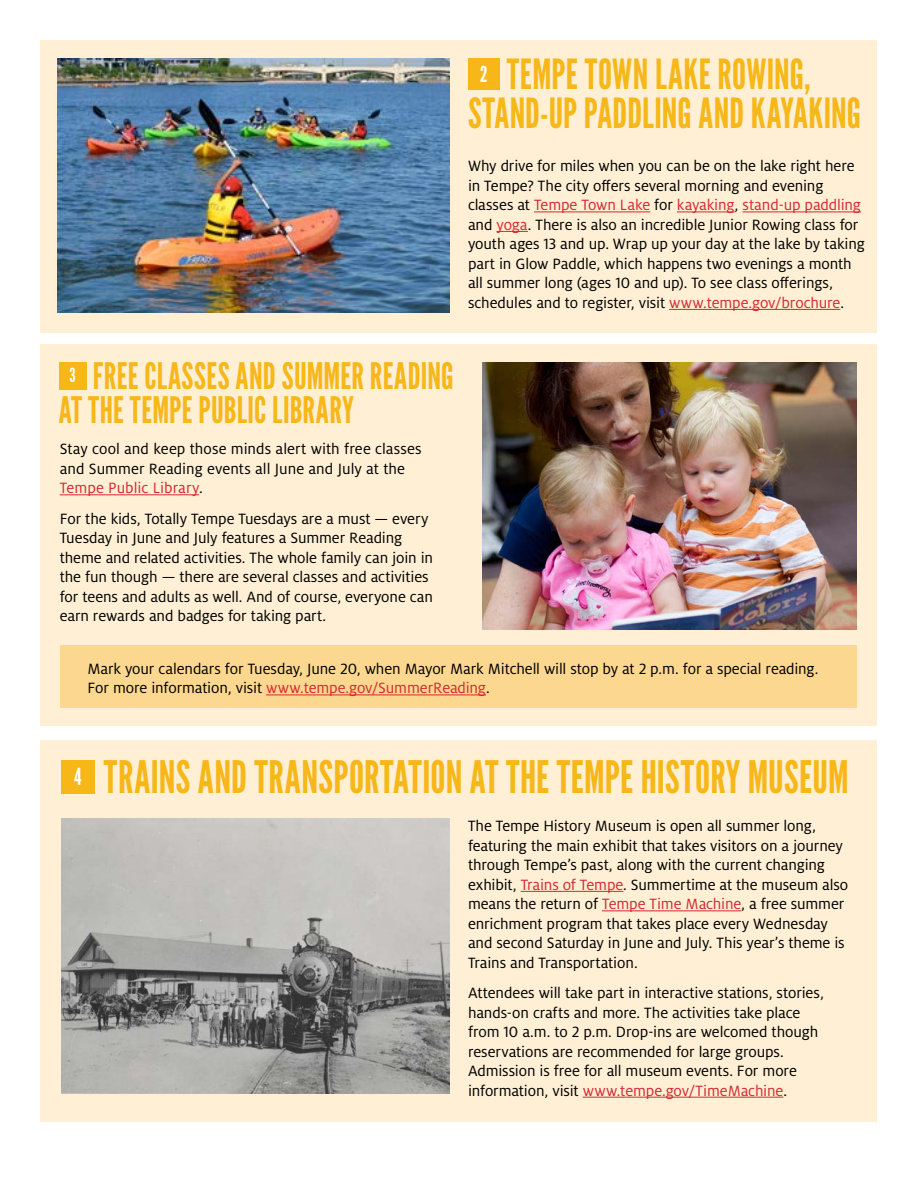
<style>
.page{position:relative;width:918px;height:1188px;background:#fff}
.page>*{position:absolute;margin:0;border:0;box-sizing:border-box;transform-origin:0 0}
.t1{font:44.7px "League Gothic";letter-spacing:.01em;color:#f7b718;scale:.95 1}
.t2{font:41.55px/39px "League Gothic";letter-spacing:.01em;color:#f7b718;text-align:center;scale:.95 1}
.t3{font:36.45px/34.3px "League Gothic";letter-spacing:.01em;color:#f7b718;scale:.95 1}
.t4{font:23.4px "League Gothic";color:#fff;scale:.95 1}
.t5{font:21.9px "League Gothic";color:#fff;scale:.95 1}
.t6{font:19.35px "League Gothic";color:#fff;scale:.95 1}
.t7{font:16.5px/19.5px "Milo OT";letter-spacing:-.005em;color:#000}
.s1{color:#d52931}
</style>
<div class="page">
<div style="left:40px;top:345px;width:838px;height:381px;background:#feefd5"></div>
<div style="left:40px;top:741px;width:838px;height:381px;background:#feefd5"></div>
<div style="left:40px;top:40px;width:838px;height:293px;background:#feefd5"></div>
<hr style="left:521px;top:891px;width:102px;height:1px;background:#d52931">
<hr style="left:602px;top:910px;width:139px;height:1px;background:#d52931">
<hr style="left:583px;top:1097px;width:200px;height:1px;background:#d52931">
<hr style="left:534px;top:211px;width:116px;height:1px;background:#d52931">
<hr style="left:677px;top:211px;width:58px;height:1px;background:#d52931">
<hr style="left:743px;top:211px;width:118px;height:1px;background:#d52931">
<hr style="left:496px;top:231px;width:32px;height:1px;background:#d52931">
<hr style="left:669px;top:309px;width:171px;height:1px;background:#d52931">
<img style="left:61px;top:818px;width:389px;height:275px">
<img style="left:57px;top:58px;width:393px;height:254px">
<img style="left:483px;top:363px;width:374px;height:266px">
<div style="left:60px;top:645px;width:796px;height:62px;background:#fcd790"></div>
<hr style="left:266px;top:694px;width:220px;height:1px;background:#d52931">
<hr style="left:60px;top:494px;width:139px;height:1px;background:#d52931">
<div style="left:468px;top:58px;width:32px;height:32px;background:#f7b718"></div>
<div style="left:59px;top:362px;width:28px;height:28px;background:#f7b718"></div>
<div style="left:61px;top:760px;width:34px;height:34px;background:#f7b718"></div>
<h2 class="t2" style="left:468px;top:55px;width:415px">TEMPE TOWN LAKE ROWING,<br>STAND-UP PADDLING AND KAYAKING</h2>
<h3 class="t5" style="left:480px;top:61px;width:9px">2</h3>
<p class="t7" style="left:468px;top:157px;width:398px">Why drive for miles when you can be on the lake right here in Tempe? The city offers several morning and evening classes at <span class="s1">Tempe Town Lake</span> for <span class="s1">kayaking</span>, <span class="s1">stand-up paddling </span>and <span class="s1">yoga</span>. There is also an incredible Junior Rowing class for youth ages 13 and up. Wrap up your day at the lake by taking part in Glow Paddle, which happens two evenings a month all summer long (ages 10 and up). To see class offerings, schedules and to register, visit <span class="s1">www.tempe.gov/brochure</span>.</p>
<h3 class="t3" style="left:59px;top:359px;width:417px;text-indent:34px">FREE CLASSES AND SUMMER READING<br>AT THE TEMPE PUBLIC LIBRARY</h3>
<p class="t6" style="left:70px;top:364px;width:8px">3</p>
<p class="t7" style="left:60px;top:440px;width:363px">Stay cool and keep those minds alert with free classes and Summer Reading events all June and July at the<br><span class="s1">Tempe Public Library</span>.</p>
<p class="t7" style="left:60px;top:509px;width:375px">For the kids, Totally Tempe Tuesdays are a must — every Tuesday in June and July features a Summer Reading theme and related activities. The whole family can join in the fun though — there are several classes and activities for teens and adults as well. And of course, everyone can earn rewards and badges for taking part.</p>
<p class="t7" style="left:87px;top:659px;width:732px">Mark your calendars for Tuesday, June 20, when Mayor Mark Mitchell will stop by at 2 p.m. for a special reading.<br>For more information, visit <span class="s1">www.tempe.gov/SummerReading</span>.</p>
<h3 class="t4" style="left:74px;top:762px;width:9px">4</h3>
<h1 class="t1" style="left:104px;top:750px;width:785px">TRAINS AND TRANSPORTATION AT THE TEMPE HISTORY MUSEUM</h1>
<p class="t7" style="left:468px;top:817px;width:382px">The Tempe History Museum is open all summer long, featuring the main exhibit that takes visitors on a journey through Tempe’s past, along with the current changing exhibit, <span class="s1">Trains of Tempe</span>. Summertime at the museum also means the return of <span class="s1">Tempe Time Machine</span>, a free summer enrichment program that takes place every Wednesday and second Saturday in June and July. This year’s theme is Trains and Transportation.</p>
<p class="t7" style="left:468px;top:983px;width:357px">Attendees will take part in interactive stations, stories, hands-on crafts and more. The activities take place from 10 a.m. to 2 p.m. Drop-ins are welcomed though reservations are recommended for large groups.<br>Admission is free for all museum events. For more information, visit <span class="s1">www.tempe.gov/TimeMachine</span>.</p>
</div>
